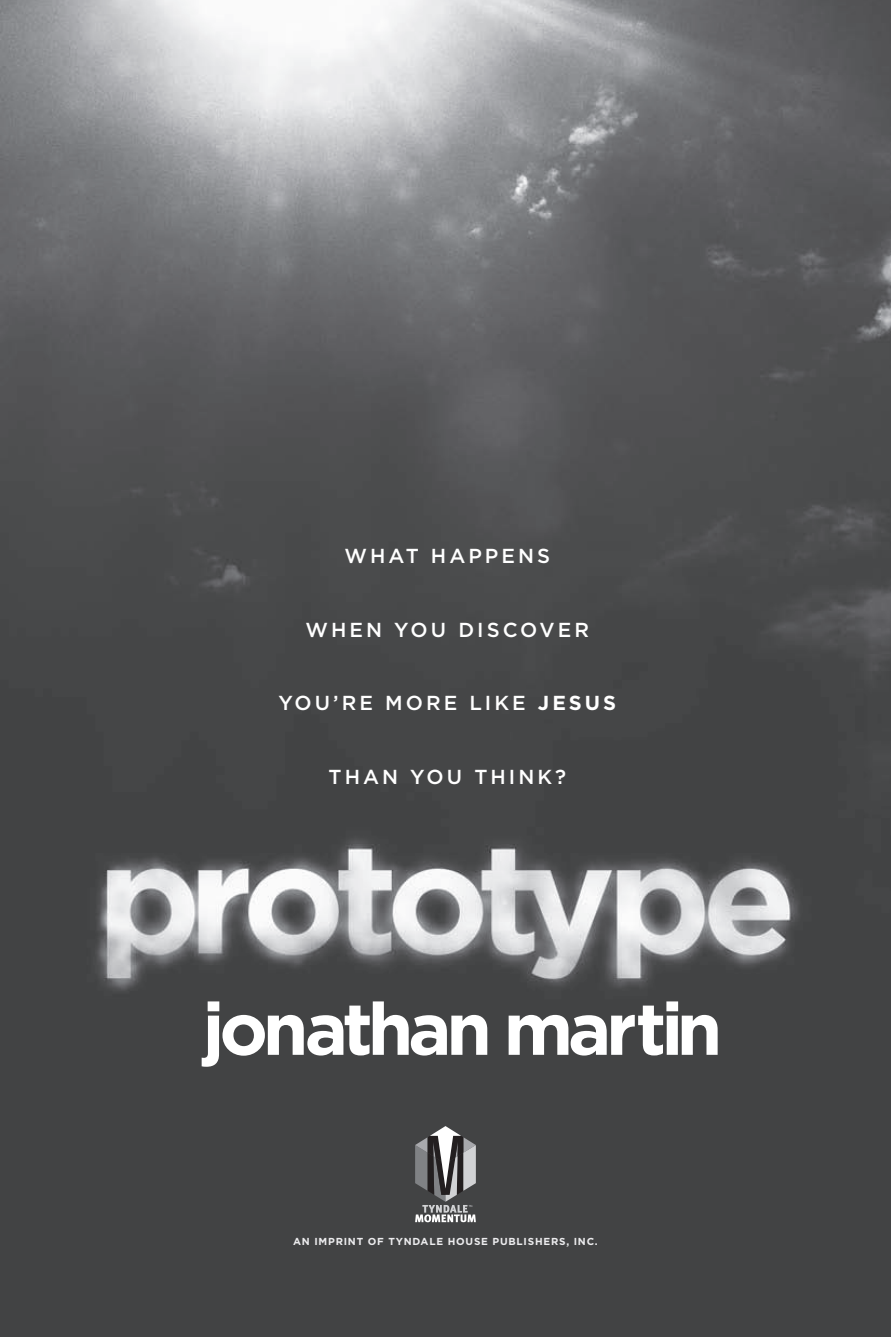
<style>
.page{position:relative;width:891px;height:1337px;background:#fff}
.page>*{position:absolute;margin:0;border:0;box-sizing:border-box;transform-origin:0 0}
.t1{font:700 73.12px "Gotham";color:#fff}
.t2{font:500 20.25px "Gotham";letter-spacing:.15em;color:#fff}
.t3{font:700 10.12px "Gotham";letter-spacing:.075em;color:#ececee}
.s1{font-weight:700}
</style>
<div class="page">
<img style="left:0;top:0;width:891px;height:1336px">
<svg style="left:415px;top:1126px;width:61px;height:96px;background:#767678"></svg>
<p class="t2" style="left:344px;top:542px;width:207px">WHAT HAPPENS</p>
<p class="t2" style="left:305px;top:616px;width:285px">WHEN YOU DISCOVER</p>
<p class="t2" style="left:278px;top:690px;width:337px">YOU’RE MORE LIKE <span class="s1">JESUS</span></p>
<p class="t2" style="left:329px;top:763px;width:239px">THAN YOU THINK?</p>
<h1 class="t1" style="left:202px;top:980px;width:521px">JONATHAN MARTIN</h1>
<p class="t3" style="left:293px;top:1234px;width:29px">AN IMP</p>
<p class="t3" style="left:336px;top:1234px;width:264px">RINT OF TYNDALE HOUSE PUBLISH ERS, I NC.</p>
</div>
